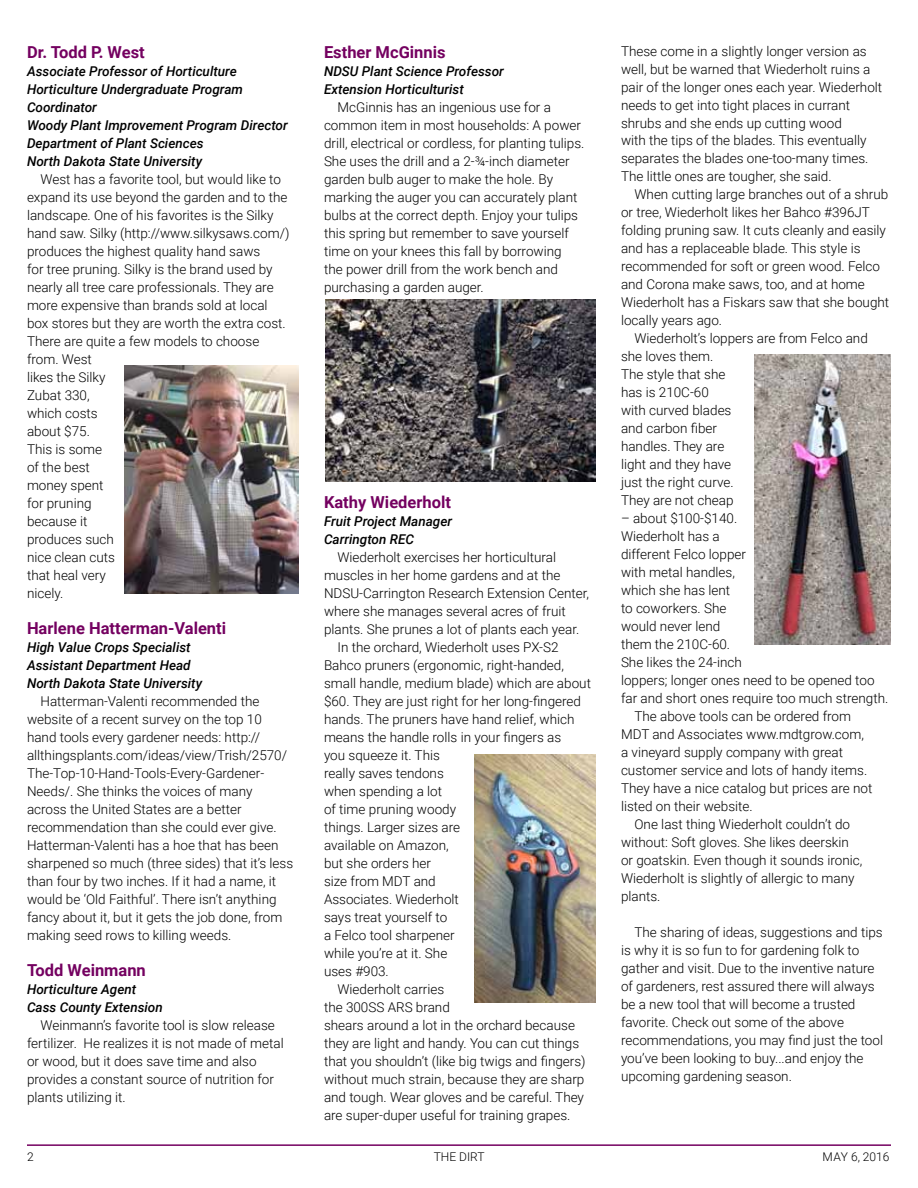
<style>
.page{position:relative;width:918px;height:1188px;background:#fff}
.page>*{position:absolute;margin:0;border:0;box-sizing:border-box;transform-origin:0 0}
.t1{font:700 16.5px "Roboto";color:#740160}
.t2{font:300 13.5px/18px "Roboto";color:#000}
.t3{font:italic 500 13.5px/18px "Roboto";color:#000}
.t4{font:300 12px "Roboto";color:#000}
</style>
<div class="page">
<hr style="left:27px;top:1144px;width:864px;height:2px;background:#740160">
<img style="left:124px;top:366px;width:174px;height:228px">
<img style="left:325px;top:299px;width:270px;height:183px">
<img style="left:475px;top:755px;width:120px;height:248px">
<img style="left:755px;top:355px;width:136px;height:289px">
<p class="t1" style="left:27px;top:40px;width:119px">Dr. Todd P. West</p>
<p class="t3" style="left:27px;top:62px;width:262px">Associate Professor of Horticulture<br>Horticulture Undergraduate Program<br>Coordinator<br>Woody Plant Improvement Program Director<br>Department of Plant Sciences<br>North Dakota State University</p>
<p class="t2" style="left:27px;top:170px;width:264px;text-indent:14px">West has a favorite tool, but would like to expand its use beyond the garden and to the landscape. One of his favorites is the Silky hand saw. Silky (http://www.silkysaws.com/) produces the highest quality hand saws<br>for tree pruning. Silky is the brand used by nearly all tree care professionals. They are more expensive than brands sold at local box stores but they are worth the extra cost.<br>There are quite a few models to choose from. West<br>likes the Silky<br>Zubat 330,<br>which costs<br>about $75.<br>This is some<br>of the best<br>money spent<br>for pruning<br>because it<br>produces such<br>nice clean cuts<br>that heal very<br>nicely.</p>
<p class="t1" style="left:27px;top:616px;width:201px">Harlene Hatterman-Valenti</p>
<p class="t3" style="left:27px;top:638px;width:177px">High Value Crops Specialist<br>Assistant Department Head<br>North Dakota State University</p>
<p class="t2" style="left:27px;top:692px;width:268px;text-indent:14px">Hatterman-Valenti recommended the website of a recent survey on the top 10 hand tools every gardener needs: http:// allthingsplants.com/ideas/view/Trish/2570/ The-Top-10-Hand-Tools-Every-Gardener-Needs/. She thinks the voices of many across the United States are a better recommendation than she could ever give.<br>Hatterman-Valenti has a hoe that has been sharpened so much (three sides) that it’s less than four by two inches. If it had a name, it would be ‘Old Faithful’. There isn’t anything fancy about it, but it gets the job done, from making seed rows to killing weeds.</p>
<p class="t1" style="left:27px;top:958px;width:120px">Todd Weinmann</p>
<p class="t3" style="left:27px;top:980px;width:137px">Horticulture Agent<br>Cass County Extension</p>
<p class="t2" style="left:27px;top:1016px;width:258px;text-indent:14px">Weinmann’s favorite tool is slow release fertilizer. He realizes it is not made of metal or wood, but it does save time and also provides a constant source of nutrition for plants utilizing it.</p>
<p class="t1" style="left:324px;top:40px;width:123px">Esther McGinnis</p>
<p class="t3" style="left:324px;top:62px;width:181px">NDSU Plant Science Professor<br>Extension Horticulturist</p>
<p class="t2" style="left:324px;top:98px;width:262px;text-indent:14px">McGinnis has an ingenious use for a common item in most households: A power drill, electrical or cordless, for planting tulips.<br>She uses the drill and a 2-¾-inch diameter garden bulb auger to make the hole. By marking the auger you can accurately plant bulbs at the correct depth. Enjoy your tulips this spring but remember to save yourself time on your knees this fall by borrowing<br>the power drill from the work bench and purchasing a garden auger.</p>
<p class="t1" style="left:324px;top:490px;width:129px">Kathy Wiederholt</p>
<p class="t3" style="left:324px;top:512px;width:130px">Fruit Project Manager<br>Carrington REC</p>
<p class="t2" style="left:338px;top:548px;width:220px">Wiederholt exercises her horticultural</p>
<p class="t2" style="left:324px;top:566px;width:238px">muscles in her home gardens and at the</p>
<p class="t2" style="left:324px;top:584px;width:267px">NDSU-Carrington Research Extension Center,</p>
<p class="t2" style="left:324px;top:602px;width:243px">where she manages several acres of fruit</p>
<p class="t2" style="left:324px;top:620px;width:257px">plants. She prunes a lot of plants each year.</p>
<p class="t2" style="left:338px;top:638px;width:223px">In the orchard, Wiederholt uses PX-S2</p>
<p class="t2" style="left:324px;top:656px;width:242px">Bahco pruners (ergonomic, right-handed,</p>
<p class="t2" style="left:324px;top:674px;width:269px">small handle, medium blade) which are about</p>
<p class="t2" style="left:324px;top:692px;width:259px">$60. They are just right for her long-fingered</p>
<p class="t2" style="left:324px;top:710px;width:252px">hands. The pruners have hand relief, which</p>
<p class="t2" style="left:324px;top:728px;width:239px">means the handle rolls in your fingers as</p>
<p class="t2" style="left:324px;top:746px;width:117px">you squeeze it. This</p>
<p class="t2" style="left:324px;top:764px;width:121px">really saves tendons</p>
<p class="t2" style="left:324px;top:782px;width:120px">when spending a lot</p>
<p class="t2" style="left:324px;top:800px;width:134px">of time pruning woody</p>
<p class="t2" style="left:324px;top:818px;width:138px">things. Larger sizes are</p>
<p class="t2" style="left:324px;top:836px;width:126px">available on Amazon,</p>
<p class="t2" style="left:324px;top:854px;width:109px">but she orders her</p>
<p class="t2" style="left:324px;top:872px;width:113px">size from MDT and</p>
<p class="t2" style="left:324px;top:890px;width:136px">Associates. Wiederholt</p>
<p class="t2" style="left:324px;top:908px;width:125px">says treat yourself to</p>
<p class="t2" style="left:324px;top:926px;width:132px">a Felco tool sharpener</p>
<p class="t2" style="left:324px;top:944px;width:125px">while you’re at it. She</p>
<p class="t2" style="left:324px;top:962px;width:66px">uses #903.</p>
<p class="t2" style="left:338px;top:979px;width:108px">Wiederholt carries</p>
<p class="t2" style="left:324px;top:997px;width:127px">the 300SS ARS brand</p>
<p class="t2" style="left:324px;top:1015px;width:253px">shears around a lot in the orchard because</p>
<p class="t2" style="left:324px;top:1033px;width:257px">they are light and handy. You can cut things</p>
<p class="t2" style="left:324px;top:1051px;width:263px">that you shouldn’t (like big twigs and fingers)</p>
<p class="t2" style="left:324px;top:1069px;width:262px">without much strain, because they are sharp</p>
<p class="t2" style="left:324px;top:1087px;width:262px">and tough. Wear gloves and be careful. They</p>
<p class="t2" style="left:324px;top:1105px;width:248px">are super-duper useful for training grapes.</p>
<p class="t2" style="left:621px;top:41px;width:263px">These come in a slightly longer version as well, but be warned that Wiederholt ruins a pair of the longer ones each year. Wiederholt needs to get into tight places in currant shrubs and she ends up cutting wood<br>with the tips of the blades. This eventually separates the blades one-too-many times.<br>The little ones are tougher, she said.</p>
<p class="t2" style="left:634px;top:185px;width:255px">When cutting large branches out of a shrub</p>
<p class="t2" style="left:621px;top:203px;width:251px">or tree, Wiederholt likes her Bahco #396JT</p>
<p class="t2" style="left:621px;top:221px;width:267px">folding pruning saw. It cuts cleanly and easily</p>
<p class="t2" style="left:621px;top:239px;width:241px">and has a replaceable blade. This style is</p>
<p class="t2" style="left:621px;top:257px;width:261px">recommended for soft or green wood. Felco</p>
<p class="t2" style="left:621px;top:275px;width:245px">and Corona make saws, too, and at home</p>
<p class="t2" style="left:621px;top:293px;width:270px">Wiederholt has a Fiskars saw that she bought</p>
<p class="t2" style="left:621px;top:311px;width:103px">locally years ago.</p>
<p class="t2" style="left:634px;top:329px;width:235px">Wiederholt’s loppers are from Felco and</p>
<p class="t2" style="left:621px;top:347px;width:94px">she loves them.</p>
<p class="t2" style="left:621px;top:365px;width:106px">The style that she</p>
<p class="t2" style="left:621px;top:383px;width:89px">has is 210C-60</p>
<p class="t2" style="left:621px;top:401px;width:112px">with curved blades</p>
<p class="t2" style="left:621px;top:419px;width:98px">and carbon fiber</p>
<p class="t2" style="left:621px;top:437px;width:105px">handles. They are</p>
<p class="t2" style="left:621px;top:455px;width:112px">light and they have</p>
<p class="t2" style="left:621px;top:473px;width:114px">just the right curve.</p>
<p class="t2" style="left:621px;top:491px;width:114px">They are not cheap</p>
<p class="t2" style="left:621px;top:509px;width:118px">– about $100-$140.</p>
<p class="t2" style="left:621px;top:527px;width:100px">Wiederholt has a</p>
<p class="t2" style="left:621px;top:545px;width:127px">different Felco lopper</p>
<p class="t2" style="left:621px;top:563px;width:116px">with metal handles,</p>
<p class="t2" style="left:621px;top:581px;width:111px">which she has lent</p>
<p class="t2" style="left:621px;top:599px;width:107px">to coworkers. She</p>
<p class="t2" style="left:621px;top:617px;width:101px">would never lend</p>
<p class="t2" style="left:621px;top:635px;width:111px">them the 210C-60.</p>
<p class="t2" style="left:621px;top:653px;width:122px">She likes the 24-inch</p>
<p class="t2" style="left:621px;top:671px;width:255px">loppers; longer ones need to be opened too</p>
<p class="t2" style="left:621px;top:689px;width:269px">far and short ones require too much strength.</p>
<p class="t2" style="left:634px;top:707px;width:218px">The above tools can be ordered from</p>
<p class="t2" style="left:621px;top:725px;width:244px">MDT and Associates www.mdtgrow.com,</p>
<p class="t2" style="left:621px;top:743px;width:224px">a vineyard supply company with great</p>
<p class="t2" style="left:621px;top:761px;width:248px">customer service and lots of handy items.</p>
<p class="t2" style="left:621px;top:779px;width:253px">They have a nice catalog but prices are not</p>
<p class="t2" style="left:621px;top:797px;width:133px">listed on their website.</p>
<p class="t2" style="left:634px;top:815px;width:217px">One last thing Wiederholt couldn’t do</p>
<p class="t2" style="left:621px;top:833px;width:229px">without: Soft gloves. She likes deerskin</p>
<p class="t2" style="left:621px;top:851px;width:243px">or goatskin. Even though it sounds ironic,</p>
<p class="t2" style="left:621px;top:869px;width:235px">Wiederholt is slightly of allergic to many</p>
<p class="t2" style="left:621px;top:887px;width:41px">plants.</p>
<p class="t2" style="left:621px;top:923px;width:264px;text-indent:14px">The sharing of ideas, suggestions and tips is why it is so fun to for gardening folk to gather and visit. Due to the inventive nature of gardeners, rest assured there will always be a new tool that will become a trusted favorite. Check out some of the above recommendations, you may find just the tool you’ve been looking to buy...and enjoy the upcoming gardening season.</p>
<p class="t4" style="left:27px;top:1149px;width:8px">2</p>
<p class="t4" style="left:434px;top:1149px;width:52px">THE DIRT</p>
<p class="t4" style="left:822px;top:1149px;width:69px">May 6, 2016</p>
</div>
